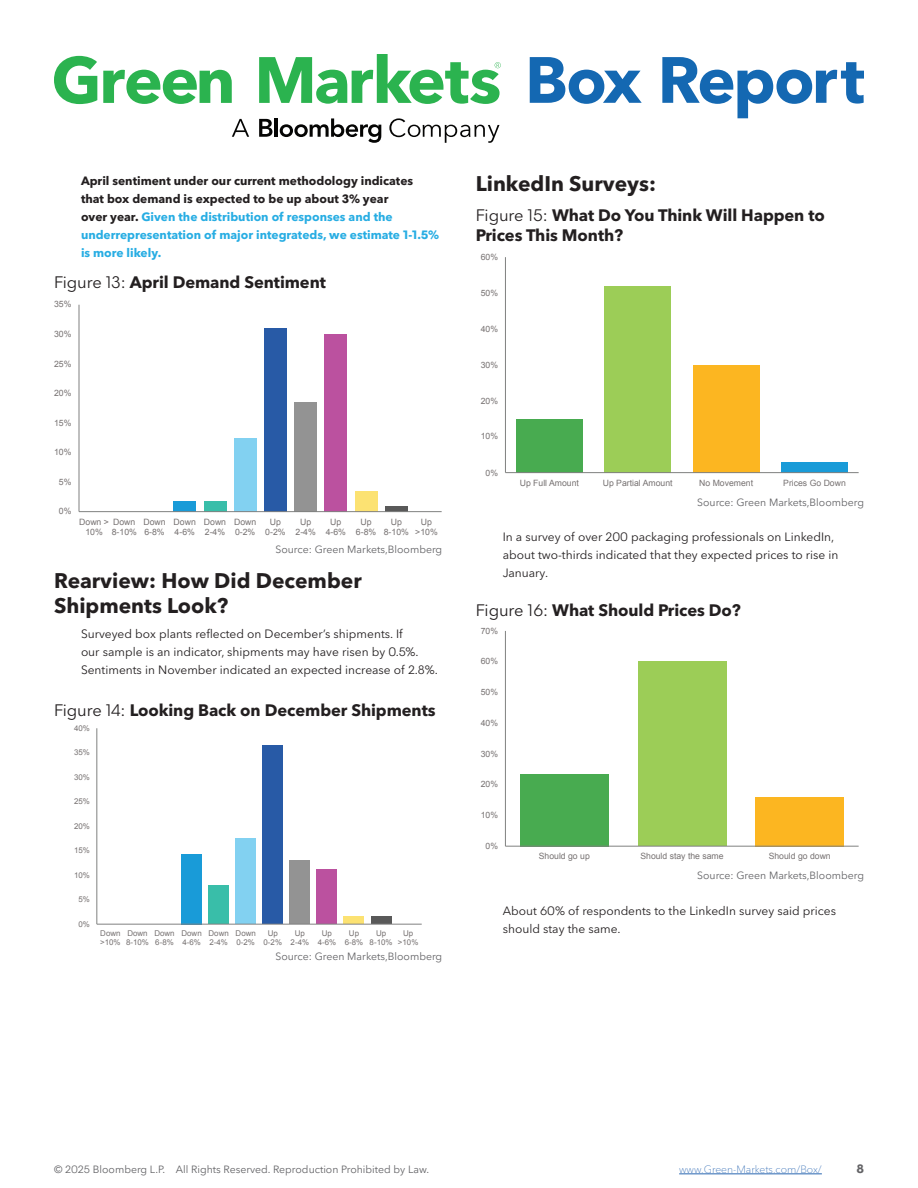
<style>
.page{position:relative;width:918px;height:1188px;background:#fff}
.page>*{position:absolute;margin:0;border:0;box-sizing:border-box;transform-origin:0 0}
.t1{font:700 21px/25.2px "Avenir Next P For BBG";color:#231f20}
.t2{font:700 16.5px/19.8px "Avenir Next P For BBG";letter-spacing:-.005em;color:#231f20}
.t3{font:12px/18px "Avenir Next P For BBG";color:#231f20}
.t4{font:700 12px/18px "Avenir Next P For BBG";color:#27ade3}
.t5{font:700 12px "Avenir Next P For BBG";color:#636366}
.t6{font:10.5px "Avenir Next P For BBG";color:#636366}
.t7{font:100 10.5px "Avenir Next P For BBG";color:#2865b1}
.t8{font:8.7px/10.1px "Arial";color:#767171;text-align:center}
.t9{font:7.95px/9.1px "Arial";color:#767171}
.s1{color:#231f20}
.s2{font-weight:400}
</style>
<div class="page">
<hr style="left:679px;top:1174px;width:143px;height:1px;background:#2865b1">
<svg style="left:54px;top:56px;width:43px;height:48px"></svg>
<svg style="left:103px;top:70px;width:129px;height:34px"></svg>
<svg style="left:232px;top:119px;width:17px;height:18px"></svg>
<svg style="left:389px;top:118px;width:110px;height:25px"></svg>
<svg style="left:259px;top:119px;width:13px;height:18px"></svg>
<hr style="left:275px;top:118px;width:3px;height:19px;background:#050504">
<svg style="left:280px;top:118px;width:101px;height:25px"></svg>
<svg style="left:259px;top:54px;width:242px;height:50px"></svg>
<svg style="left:530px;top:57px;width:112px;height:47px"></svg>
<svg style="left:662px;top:57px;width:202px;height:61px"></svg>
<div style="left:173px;top:501px;width:23px;height:11px;background:#199bd8"></div>
<div style="left:204px;top:501px;width:22px;height:11px;background:#39bea9"></div>
<div style="left:234px;top:438px;width:23px;height:74px;background:#82d1f1"></div>
<div style="left:264px;top:329px;width:23px;height:183px;background:#285aa6"></div>
<div style="left:294px;top:402px;width:23px;height:110px;background:#939393"></div>
<div style="left:324px;top:334px;width:23px;height:178px;background:#bb519f"></div>
<div style="left:355px;top:491px;width:22px;height:21px;background:#fce272"></div>
<div style="left:385px;top:506px;width:23px;height:6px;background:#595959"></div>
<hr style="left:79px;top:305px;width:1px;height:207px;background:#808180">
<hr style="left:79px;top:511px;width:363px;height:1px;background:#808180">
<div style="left:181px;top:854px;width:21px;height:70px;background:#199bd8"></div>
<div style="left:208px;top:885px;width:21px;height:39px;background:#39bea9"></div>
<div style="left:236px;top:839px;width:20px;height:85px;background:#82d1f1"></div>
<div style="left:263px;top:745px;width:20px;height:179px;background:#285aa6"></div>
<div style="left:290px;top:861px;width:20px;height:63px;background:#939393"></div>
<div style="left:317px;top:870px;width:20px;height:54px;background:#bb519f"></div>
<div style="left:344px;top:916px;width:20px;height:8px;background:#fce272"></div>
<div style="left:371px;top:916px;width:20px;height:8px;background:#595959"></div>
<hr style="left:97px;top:728px;width:1px;height:196px;background:#808180">
<hr style="left:97px;top:924px;width:325px;height:1px;background:#808180">
<div style="left:516px;top:419px;width:67px;height:54px;background:#48ab50"></div>
<div style="left:605px;top:286px;width:66px;height:187px;background:#9ccd57"></div>
<div style="left:693px;top:365px;width:66px;height:108px;background:#fcb621"></div>
<div style="left:781px;top:462px;width:67px;height:11px;background:#199bd8"></div>
<hr style="left:505px;top:257px;width:1px;height:216px;background:#808180">
<hr style="left:505px;top:472px;width:354px;height:1px;background:#808180">
<div style="left:520px;top:774px;width:89px;height:72px;background:#48ab50"></div>
<div style="left:638px;top:662px;width:88px;height:184px;background:#9ccd57"></div>
<div style="left:756px;top:797px;width:88px;height:49px;background:#fcb621"></div>
<hr style="left:505px;top:631px;width:1px;height:215px;background:#808180">
<hr style="left:505px;top:846px;width:354px;height:1px;background:#808180">
<p class="t4" style="left:81px;top:171px;width:360px"><span class="s1">April sentiment under our current methodology indicates<br>that box demand is expected to be up about 3% year<br>over year.</span> Given the distribution of responses and the underrepresentation of major integrateds, we estimate 1-1.5% is more likely.</p>
<h2 class="t2" style="left:54px;top:273px;width:273px"><span class="s2">Figure 13:</span> April Demand Sentiment</h2>
<p class="t8" style="left:54px;top:300px;width:19px">35%</p>
<p class="t8" style="left:54px;top:329px;width:19px">30%</p>
<p class="t8" style="left:54px;top:359px;width:19px">25%</p>
<p class="t8" style="left:54px;top:388px;width:19px">20%</p>
<p class="t8" style="left:54px;top:418px;width:19px">15%</p>
<p class="t8" style="left:54px;top:447px;width:19px">10%</p>
<p class="t8" style="left:59px;top:477px;width:14px">5%</p>
<p class="t8" style="left:59px;top:506px;width:14px">0%</p>
<p class="t8" style="left:79px;top:517px;width:31px">Down &gt;<br>10%</p>
<p class="t8" style="left:112px;top:517px;width:27px;text-align:left">Down<br>8-10%</p>
<p class="t8" style="left:143px;top:517px;width:24px;text-align:left">Down<br>6-8%</p>
<p class="t8" style="left:174px;top:517px;width:24px;text-align:left">Down<br>4-6%</p>
<p class="t8" style="left:204px;top:517px;width:24px;text-align:left">Down<br>2-4%</p>
<p class="t8" style="left:234px;top:517px;width:24px;text-align:left">Down<br>0-2%</p>
<p class="t8" style="left:265px;top:517px;width:22px">Up<br>0-2%</p>
<p class="t8" style="left:296px;top:517px;width:22px">Up<br>2-4%</p>
<p class="t8" style="left:326px;top:517px;width:22px">Up<br>4-6%</p>
<p class="t8" style="left:356px;top:517px;width:22px">Up<br>6-8%</p>
<p class="t8" style="left:384px;top:517px;width:27px">Up<br>8-10%</p>
<p class="t8" style="left:415px;top:517px;width:24px">Up &gt;10%</p>
<p class="t6" style="left:276px;top:543px;width:168px">Source: Green Markets,Bloomberg</p>
<h1 class="t1" style="left:54px;top:568px;width:309px">Rearview: How Did December<br>Shipments Look?</h1>
<p class="t3" style="left:81px;top:625px;width:358px">Surveyed box plants reflected on December’s shipments. If<br>our sample is an indicator, shipments may have risen by 0.5%.<br>Sentiments in November indicated an expected increase of 2.8%.</p>
<h2 class="t2" style="left:54px;top:700px;width:383px"><span class="s2">Figure 14:</span> Looking Back on December Shipments</h2>
<p class="t9" style="left:74px;top:724px;width:17px">40%</p>
<p class="t9" style="left:74px;top:748px;width:17px">35%</p>
<p class="t9" style="left:74px;top:773px;width:17px">30%</p>
<p class="t9" style="left:74px;top:797px;width:17px">25%</p>
<p class="t9" style="left:74px;top:822px;width:17px">20%</p>
<p class="t9" style="left:74px;top:846px;width:17px">15%</p>
<p class="t9" style="left:74px;top:870px;width:17px">10%</p>
<p class="t9" style="left:79px;top:895px;width:13px">5%</p>
<p class="t9" style="left:79px;top:919px;width:13px">0%</p>
<p class="t9" style="left:100px;top:929px;width:22px">Down &gt;10%</p>
<p class="t9" style="left:126px;top:929px;width:24px">Down<br>8-10%</p>
<p class="t9" style="left:154px;top:929px;width:22px">Down<br>6-8%</p>
<p class="t9" style="left:181px;top:929px;width:22px">Down<br>4-6%</p>
<p class="t9" style="left:209px;top:929px;width:22px">Down<br>2-4%</p>
<p class="t9" style="left:236px;top:929px;width:22px">Down<br>0-2%</p>
<p class="t9" style="left:264px;top:929px;width:20px;text-align:center">Up<br>0-2%</p>
<p class="t9" style="left:291px;top:929px;width:20px;text-align:center">Up<br>2-4%</p>
<p class="t9" style="left:318px;top:929px;width:20px;text-align:center">Up<br>4-6%</p>
<p class="t9" style="left:345px;top:929px;width:20px;text-align:center">Up<br>6-8%</p>
<p class="t9" style="left:370px;top:929px;width:24px;text-align:center">Up<br>8-10%</p>
<p class="t9" style="left:398px;top:929px;width:22px;text-align:center">Up &gt;10%</p>
<p class="t6" style="left:276px;top:950px;width:168px">Source: Green Markets,Bloomberg</p>
<h1 class="t1" style="left:476px;top:171px;width:182px">LinkedIn Surveys:</h1>
<h2 class="t2" style="left:476px;top:205px;width:351px"><span class="s2">Figure 15:</span> What Do You Think Will Happen to<br>Prices This Month?</h2>
<p class="t8" style="left:481px;top:252px;width:19px">60%</p>
<p class="t8" style="left:481px;top:288px;width:19px">50%</p>
<p class="t8" style="left:481px;top:324px;width:19px">40%</p>
<p class="t8" style="left:481px;top:360px;width:19px">30%</p>
<p class="t8" style="left:481px;top:396px;width:19px">20%</p>
<p class="t8" style="left:481px;top:432px;width:19px">10%</p>
<p class="t8" style="left:486px;top:468px;width:14px">0%</p>
<p class="t8" style="left:520px;top:478px;width:61px">Up Full Amount</p>
<p class="t8" style="left:603px;top:478px;width:71px">Up Partial Amount</p>
<p class="t8" style="left:699px;top:478px;width:55px">No Movement</p>
<p class="t8" style="left:783px;top:478px;width:64px">Prices Go Down</p>
<p class="t6" style="left:697px;top:496px;width:168px">Source: Green Markets,Bloomberg</p>
<p class="t3" style="left:503px;top:528px;width:337px">In a survey of over 200 packaging professionals on LinkedIn, about two-thirds indicated that they expected prices to rise in<br>January.</p>
<h2 class="t2" style="left:476px;top:600px;width:267px"><span class="s2">Figure 16:</span> What Should Prices Do?</h2>
<p class="t8" style="left:481px;top:626px;width:19px">70%</p>
<p class="t8" style="left:481px;top:656px;width:19px">60%</p>
<p class="t8" style="left:481px;top:687px;width:19px">50%</p>
<p class="t8" style="left:481px;top:718px;width:19px">40%</p>
<p class="t8" style="left:481px;top:749px;width:19px">30%</p>
<p class="t8" style="left:481px;top:779px;width:19px">20%</p>
<p class="t8" style="left:481px;top:810px;width:19px">10%</p>
<p class="t8" style="left:486px;top:841px;width:14px">0%</p>
<p class="t8" style="left:539px;top:851px;width:52px">Should go up</p>
<p class="t8" style="left:640px;top:851px;width:85px">Should stay the same</p>
<p class="t8" style="left:769px;top:851px;width:64px">Should go down</p>
<p class="t6" style="left:697px;top:869px;width:168px">Source: Green Markets,Bloomberg</p>
<p class="t3" style="left:503px;top:901px;width:335px">About 60% of respondents to the LinkedIn survey said prices should stay the same.</p>
<p class="t6" style="left:54px;top:1163px;width:377px">© 2025 Bloomberg L.P. All Rights Reserved. Reproduction Prohibited by Law.</p>
<p class="t7" style="left:679px;top:1163px;width:144px">www.Green-Markets.com/Box/</p>
<p class="t5" style="left:856px;top:1162px;width:9px">8</p>
</div>
